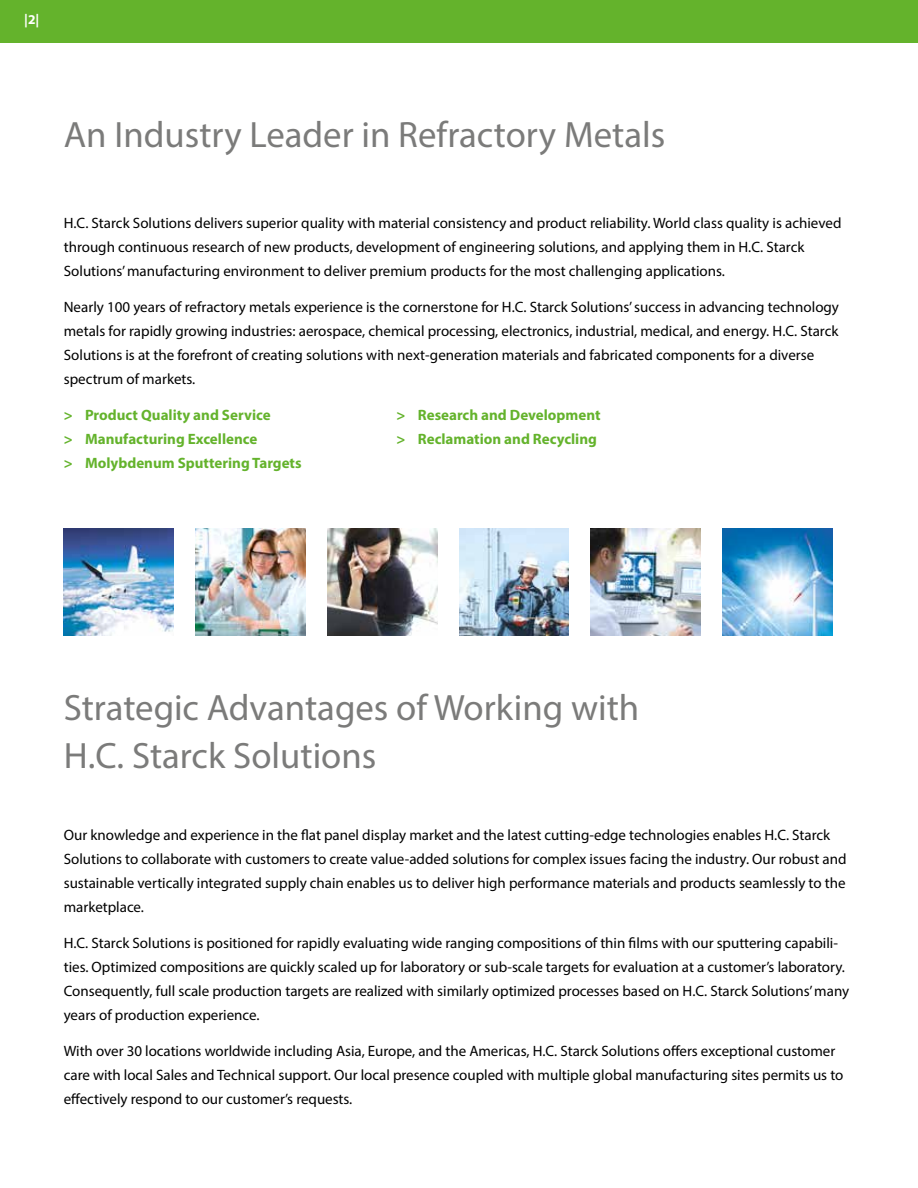
<style>
.page{position:relative;width:918px;height:1188px;background:#fff}
.page>*{position:absolute;margin:0;border:0;box-sizing:border-box;transform-origin:0 0}
.t1{font:36.75px/48px "Myriad Pro";color:#7b7b7a}
.t2{font:15px/24px "Myriad Pro";color:#000}
.t3{font:700 15px/24px "Myriad Pro";color:#64b32c}
.t4{font:700 13.5px "Myriad Pro";color:#fff}
</style>
<div class="page">
<div style="left:0;top:0;width:918px;height:43px;background:#64b32c"></div>
<img style="left:64px;top:528px;width:110px;height:108px">
<img style="left:196px;top:528px;width:109px;height:108px">
<img style="left:327px;top:528px;width:110px;height:108px">
<img style="left:459px;top:528px;width:110px;height:108px">
<img style="left:591px;top:528px;width:110px;height:108px">
<img style="left:722px;top:528px;width:110px;height:108px">
<p class="t4" style="left:24px;top:11px;width:17px">|2|</p>
<h1 class="t1" style="left:64px;top:110px;width:603px">An Industry Leader in Refractory Metals</h1>
<p class="t2" style="left:64px;top:211px;width:779px">H.C. Starck Solutions delivers superior quality with material consistency and product reliability. World class quality is achieved through continuous research of new products, development of engineering solutions, and applying them in H.C. Starck<br>Solutions’ manufacturing environment to deliver premium products for the most challenging applications.</p>
<p class="t2" style="left:64px;top:295px;width:777px">Nearly 100 years of refractory metals experience is the cornerstone for H.C. Starck Solutions’ success in advancing technology metals for rapidly growing industries: aerospace, chemical processing, electronics, industrial, medical, and energy. H.C. Starck Solutions is at the forefront of creating solutions with next-generation materials and fabricated components for a diverse spectrum of markets.</p>
<p class="t3" style="left:64px;top:402px;width:239px">&gt; Product Quality and Service<br>&gt; Manufacturing Excellence<br>&gt; Molybdenum Sputtering Targets</p>
<p class="t3" style="left:397px;top:402px;width:205px">&gt; Research and Development &gt; Reclamation and Recycling</p>
<h1 class="t1" style="left:64px;top:683px;width:577px">Strategic Advantages of Working with<br>H.C. Starck Solutions</h1>
<p class="t2" style="left:64px;top:823px;width:784px">Our knowledge and experience in the flat panel display market and the latest cutting-edge technologies enables H.C. Starck Solutions to collaborate with customers to create value-added solutions for complex issues facing the industry. Our robust and sustainable vertically integrated supply chain enables us to deliver high performance materials and products seamlessly to the marketplace.</p>
<p class="t2" style="left:64px;top:931px;width:787px">H.C. Starck Solutions is positioned for rapidly evaluating wide ranging compositions of thin films with our sputtering capabili&shy;ties. Optimized compositions are quickly scaled up for laboratory or sub-scale targets for evaluation at a customer’s laboratory.<br>Consequently, full scale production targets are realized with similarly optimized processes based on H.C. Starck Solutions’ many years of production experience.</p>
<p class="t2" style="left:64px;top:1039px;width:781px">With over 30 locations worldwide including Asia, Europe, and the Americas, H.C. Starck Solutions offers exceptional customer care with local Sales and Technical support. Our local presence coupled with multiple global manufacturing sites permits us to effectively respond to our customer’s requests.</p>
</div>
